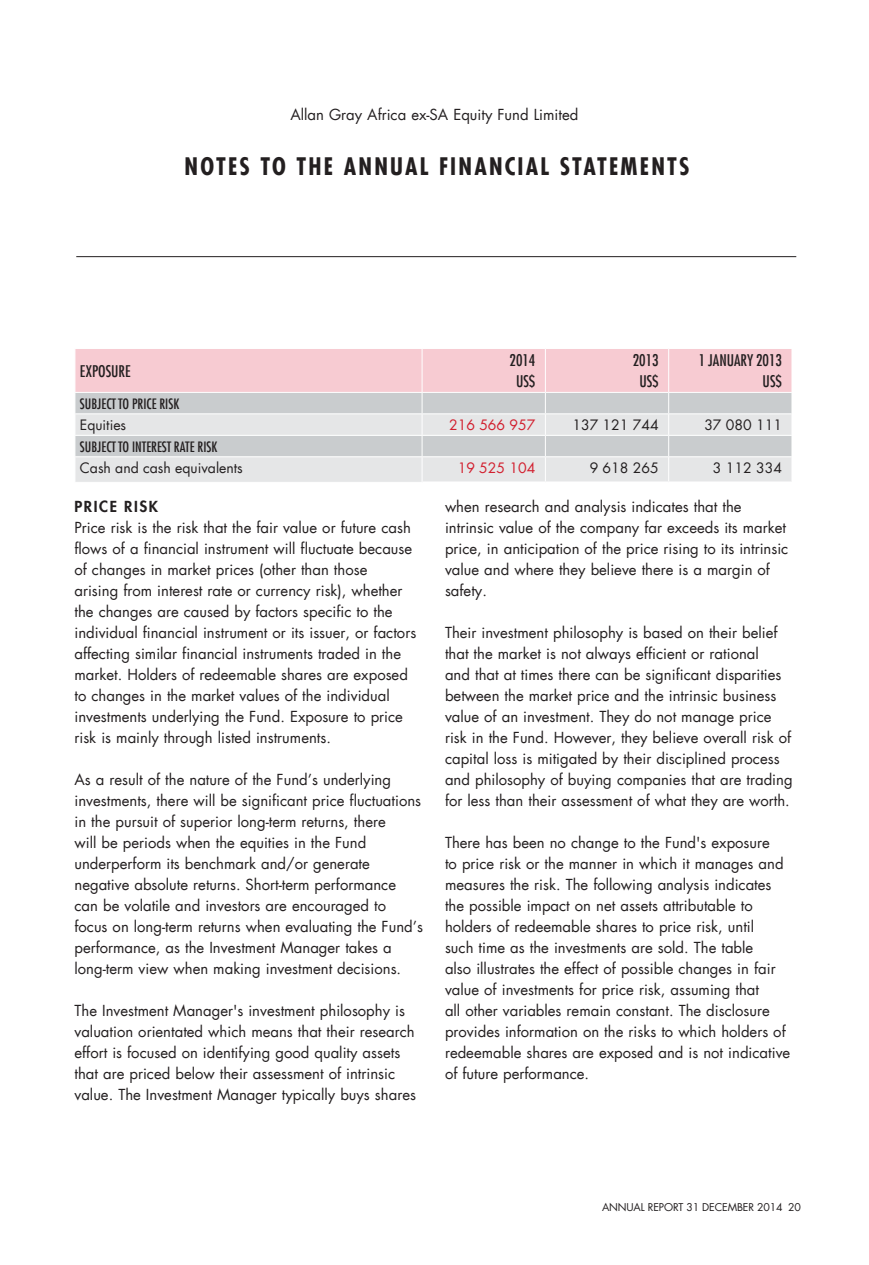
<style>
.page{position:relative;width:869px;height:1265px;background:#fff}
.page>*{position:absolute;margin:0;border:0;box-sizing:border-box;transform-origin:0 0}
.t1{font:700 condensed 23.62px "Futura Com";letter-spacing:.095em;color:#231f20}
.t2{font:500 condensed 15.75px/21px "Futura Com";color:#231f20;text-align:center}
.t3{font:14.88px/21px "Futura Com";color:#231f20}
.t4{font:800 14.88px "Futura Com";letter-spacing:.105em;color:#231f20}
.t5{font:14px "Futura Com";color:#231f20}
.t6{font:500 condensed 14px "Futura Com";color:#231f20}
.t7{font:14px "Futura Com";color:#d2202f}
.t8{font:10.5px "Futura Com";letter-spacing:-.01em;color:#231f20}
</style>
<div class="page">
<svg style="left:75px;top:349px;width:717px;height:133px"></svg>
<hr style="left:422px;top:481px;width:123px;height:2px;background:#fff">
<hr style="left:545px;top:481px;width:123px;height:2px;background:#fff">
<hr style="left:668px;top:481px;width:124px;height:2px;background:#fff">
<hr style="left:76px;top:256px;width:719px;height:1px;background:#231f20">
<p class="t3" style="left:290px;top:104px;width:289px">Allan Gray Africa ex-SA Equity Fund Limited</p>
<h1 class="t1" style="left:184px;top:151px;width:506px">NOTES TO THE ANNUAL FINANCIAL STATEMENTS</h1>
<p class="t2" style="left:80px;top:360px;width:52px">EXPOSURE</p>
<p class="t2" style="left:509px;top:350px;width:27px">2014<br>US$</p>
<p class="t2" style="left:632px;top:350px;width:27px">2013<br>US$</p>
<p class="t2" style="left:698px;top:350px;width:85px;text-align:right">1 JANUARY 2013<br>US$</p>
<p class="t6" style="left:80px;top:394px;width:101px">SUBJECT TO PRICE RISK</p>
<p class="t5" style="left:80px;top:416px;width:48px">Equities</p>
<p class="t7" style="left:449px;top:416px;width:88px">216 566 957</p>
<p class="t5" style="left:572px;top:416px;width:88px">137 121 744</p>
<p class="t5" style="left:704px;top:416px;width:79px">37 080 111</p>
<p class="t6" style="left:80px;top:437px;width:139px">SUBJECT TO INTEREST RATE RISK</p>
<p class="t5" style="left:80px;top:459px;width:164px">Cash and cash equivalents</p>
<p class="t7" style="left:457px;top:459px;width:79px">19 525 104</p>
<p class="t5" style="left:589px;top:459px;width:70px">9 618 265</p>
<p class="t5" style="left:712px;top:459px;width:70px">3 112 334</p>
<p class="t4" style="left:74px;top:495px;width:85px">PRICE RISK</p>
<p class="t3" style="left:74px;top:517px;width:343px">Price risk is the risk that the fair value or future cash flows of a financial instrument will fluctuate because of changes in market prices (other than those<br>arising from interest rate or currency risk), whether the changes are caused by factors specific to the individual financial instrument or its issuer, or factors affecting similar financial instruments traded in the market. Holders of redeemable shares are exposed to changes in the market values of the individual investments underlying the Fund. Exposure to price risk is mainly through listed instruments.</p>
<p class="t3" style="left:74px;top:769px;width:350px">As a result of the nature of the Fund’s underlying investments, there will be significant price fluctuations in the pursuit of superior long-term returns, there<br>will be periods when the equities in the Fund underperform its benchmark and/or generate negative absolute returns. Short-term performance can be volatile and investors are encouraged to<br>focus on long-term returns when evaluating the Fund’s performance, as the Investment Manager takes a long-term view when making investment decisions.</p>
<p class="t3" style="left:74px;top:1000px;width:343px">The Investment Manager's investment philosophy is valuation orientated which means that their research effort is focused on identifying good quality assets that are priced below their assessment of intrinsic value. The Investment Manager typically buys shares</p>
<p class="t3" style="left:445px;top:496px;width:345px">when research and analysis indicates that the intrinsic value of the company far exceeds its market price, in anticipation of the price rising to its intrinsic value and where they believe there is a margin of safety.</p>
<p class="t3" style="left:445px;top:622px;width:349px">Their investment philosophy is based on their belief that the market is not always efficient or rational<br>and that at times there can be significant disparities between the market price and the intrinsic business value of an investment. They do not manage price risk in the Fund. However, they believe overall risk of capital loss is mitigated by their disciplined process and philosophy of buying companies that are trading for less than their assessment of what they are worth.</p>
<p class="t3" style="left:445px;top:832px;width:346px">There has been no change to the Fund's exposure<br>to price risk or the manner in which it manages and measures the risk. The following analysis indicates the possible impact on net assets attributable to holders of redeemable shares to price risk, until<br>such time as the investments are sold. The table<br>also illustrates the effect of possible changes in fair value of investments for price risk, assuming that<br>all other variables remain constant. The disclosure provides information on the risks to which holders of redeemable shares are exposed and is not indicative of future performance.</p>
<p class="t8" style="left:601px;top:1200px;width:200px">ANNUAL REPORT 31 DECEMBER 2014 20</p>
</div>
